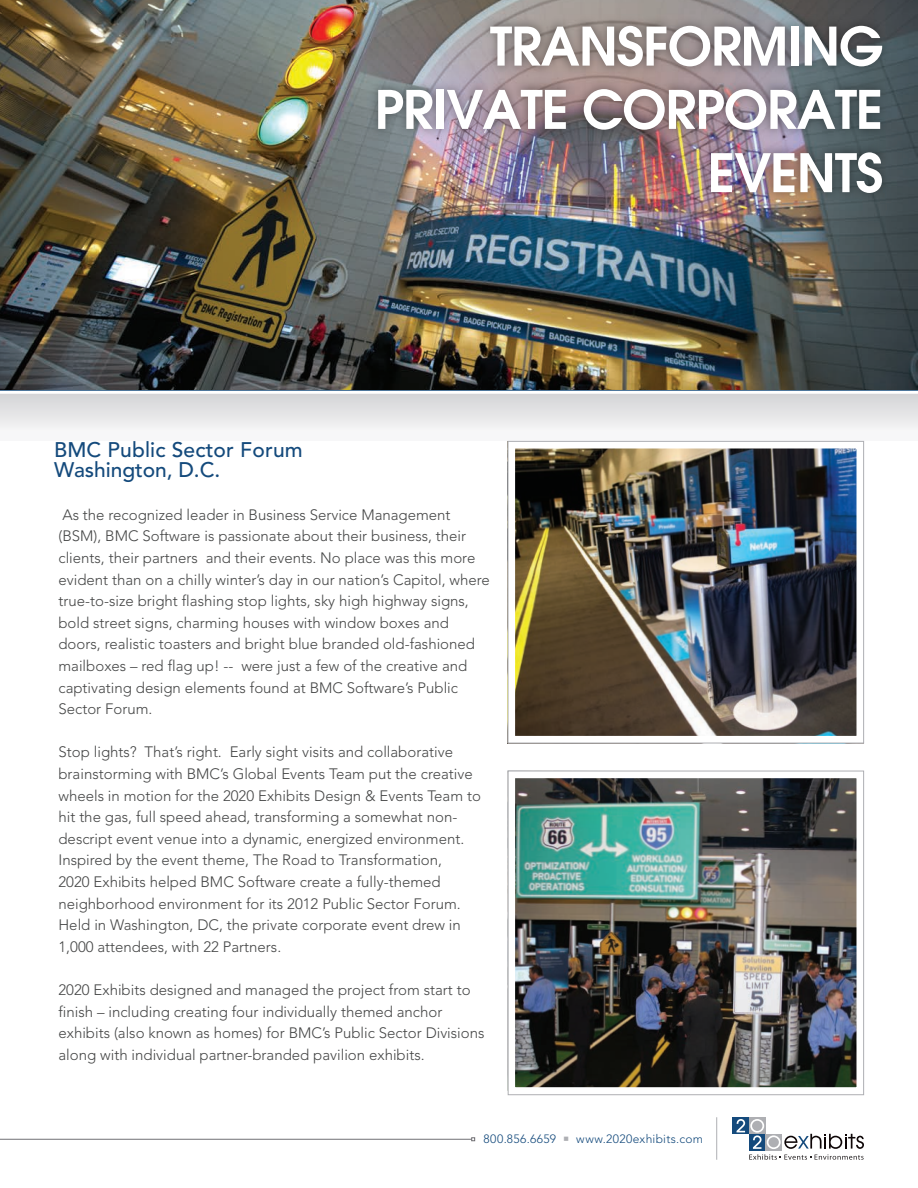
<style>
.page{position:relative;width:918px;height:1188px;background:#fff}
.page>*{position:absolute;margin:0;border:0;box-sizing:border-box;transform-origin:0 0}
.t1{font:600 52.8px/63.3px "Avant Garde";letter-spacing:-.02em;color:#fff;text-align:right}
.t2{font:500 21px/19.5px "Avenir";letter-spacing:.01em;color:#144a7c}
.t3{font:300 15px/21.6px "Avenir";color:#454646}
.t4{font:300 12px "Avenir LT Std";letter-spacing:.03em;color:#144a7c}
</style>
<div class="page">
<svg style="left:0;top:395px;width:918px;height:46px"></svg>
<div style="left:733px;top:1118px;width:16px;height:16px;background:#144a7c"></div>
<div style="left:749px;top:1118px;width:16px;height:16px;background:#aeafb3"></div>
<svg style="left:737px;top:1119px;width:127px;height:41px"></svg>
<hr style="left:0;top:1139px;width:472px;height:1px;background:#717074">
<svg style="left:471px;top:1137px;width:4px;height:4px"></svg>
<hr style="left:716px;top:1117px;width:1px;height:43px;background:#aeafb3">
<img style="left:517px;top:780px;width:338px;height:306px">
<div style="left:508px;top:771px;width:356px;height:324px;border:8px solid #fff"></div>
<img style="left:517px;top:450px;width:338px;height:284px">
<div style="left:508px;top:441px;width:356px;height:302px;border:8px solid #fff"></div>
<div style="left:508px;top:441px;width:356px;height:302px;border:1px solid #aeafb3"></div>
<img style="left:0;top:0;width:918px;height:390px">
<div style="left:508px;top:771px;width:356px;height:324px;border:1px solid #aeafb3"></div>
<img style="left:360px;top:6px;width:537px;height:213px">
<p class="t1" style="left:374px;top:14px;width:511px">TRANSFORMING<br>PRIVATE CORPORATE<br>EVENTS</p>
<p class="t2" style="left:54px;top:441px;width:250px">BMC Public Sector Forum<br>Washington, D.C.</p>
<p class="t3" style="left:58px;top:504px;width:433px">As the recognized leader in Business Service Management (BSM), BMC Software is passionate about their business, their clients, their partners and their events. No place was this more evident than on a chilly winter’s day in our nation’s Capitol, where true-to-size bright flashing stop lights, sky high highway signs, bold street signs, charming houses with window boxes and doors, realistic toasters and bright blue branded old-fashioned mailboxes – red flag up! -- were just a few of the creative and captivating design elements found at BMC Software’s Public Sector Forum.</p>
<p class="t3" style="left:58px;top:742px;width:424px">Stop lights? That’s right. Early sight visits and collaborative brainstorming with BMC’s Global Events Team put the creative wheels in motion for the 2020 Exhibits Design &amp; Events Team to hit the gas, full speed ahead, transforming a somewhat non&shy;descript event venue into a dynamic, energized environment.<br>Inspired by the event theme, The Road to Transformation,<br>2020 Exhibits helped BMC Software create a fully-themed neighborhood environment for its 2012 Public Sector Forum.<br>Held in Washington, DC, the private corporate event drew in 1,000 attendees, with 22 Partners.</p>
<p class="t3" style="left:58px;top:979px;width:428px">2020 Exhibits designed and managed the project from start to finish – including creating four individually themed anchor exhibits (also known as homes) for BMC’s Public Sector Divisions along with individual partner-branded pavilion exhibits.</p>
<p class="t4" style="left:484px;top:1132px;width:74px">800.856.6659</p>
<p class="t4" style="left:576px;top:1132px;width:128px">www.2020exhibits.com</p>
</div>
